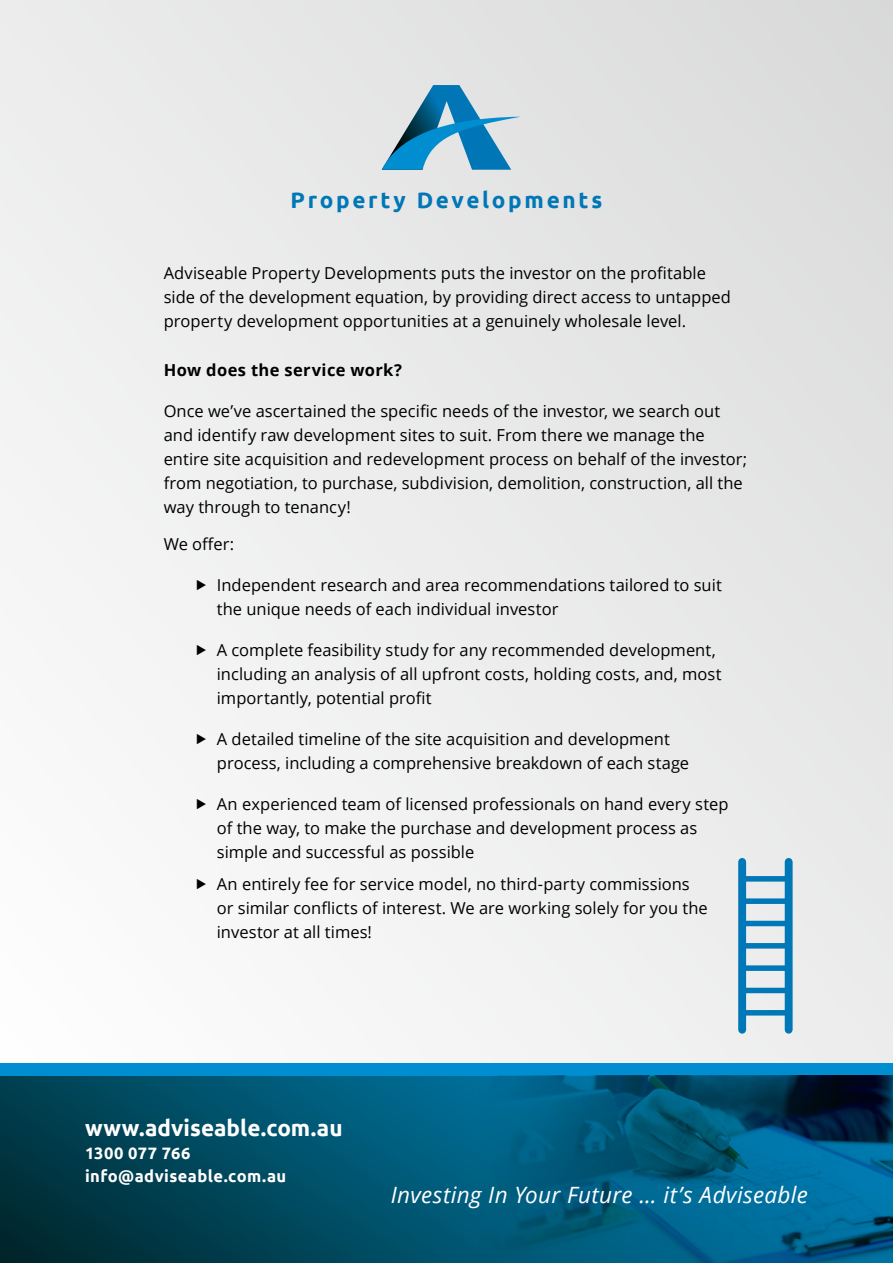
<style>
.page{position:relative;width:893px;height:1263px;background:#fff}
.page>*{position:absolute;margin:0;border:0;box-sizing:border-box;transform-origin:0 0}
.t1{font:italic 22.5px "Open Sans";letter-spacing:.015em;color:#fff}
.t2{font:700 22.5px "Ubuntu";color:#fff}
.t3{font:700 22.5px "Ubuntu";letter-spacing:.12em;color:#0077b7}
.t4{font:16.5px/24px "Open Sans";color:#000}
.t5{font:700 16.5px/23.1px "Ubuntu";letter-spacing:.025em;color:#fff}
.t6{font:700 16.5px "Open Sans";letter-spacing:.02em;color:#000}
</style>
<div class="page">
<svg style="left:0;top:1076px;width:476px;height:187px;background:#004a60"></svg>
<div style="left:0;top:0;width:893px;height:1063px;background:linear-gradient(to right,#f5f6f6,#e2e2e3)"></div>
<div style="left:0;top:1063px;width:893px;height:13px;background:#008ed1"></div>
<svg style="left:382px;top:85px;width:139px;height:85px;background:#7cb1cc"></svg>
<img style="left:476px;top:1076px;width:417px;height:187px">
<div style="left:741px;top:988px;width:48px;height:5px;background:#0077b7"></div>
<div style="left:741px;top:1010px;width:48px;height:5px;background:#0077b7"></div>
<div style="left:741px;top:876px;width:48px;height:5px;background:#0077b7"></div>
<div style="left:741px;top:898px;width:48px;height:6px;background:#0077b7"></div>
<div style="left:741px;top:921px;width:48px;height:5px;background:#0077b7"></div>
<div style="left:741px;top:943px;width:48px;height:5px;background:#0077b7"></div>
<div style="left:741px;top:965px;width:48px;height:6px;background:#0077b7"></div>
<div style="left:738px;top:862px;width:8px;height:168px;background:#0077b7"></div>
<div style="left:785px;top:862px;width:8px;height:168px;background:#0077b7"></div>
<svg style="left:197px;top:579px;width:9px;height:11px"></svg>
<svg style="left:197px;top:644px;width:9px;height:11px"></svg>
<svg style="left:197px;top:733px;width:9px;height:11px"></svg>
<svg style="left:197px;top:798px;width:9px;height:11px"></svg>
<svg style="left:197px;top:879px;width:9px;height:10px"></svg>
<h1 class="t3" style="left:291px;top:187px;width:313px">Property Developments</h1>
<p class="t4" style="left:164px;top:261px;width:569px">Adviseable Property Developments puts the investor on the profitable side of the development equation, by providing direct access to untapped property development opportunities at a genuinely wholesale level.</p>
<p class="t6" style="left:164px;top:358px;width:240px">How does the service work?</p>
<p class="t4" style="left:164px;top:398px;width:585px">Once we’ve ascertained the specific needs of the investor, we search out and identify raw development sites to suit. From there we manage the entire site acquisition and redevelopment process on behalf of the investor; from negotiation, to purchase, subdivision, demolition, construction, all the way through to tenancy!</p>
<p class="t4" style="left:164px;top:531px;width:72px">We offer:</p>
<p class="t4" style="left:217px;top:572px;width:506px">Independent research and area recommendations tailored to suit the unique needs of each individual investor</p>
<p class="t4" style="left:217px;top:637px;width:506px">A complete feasibility study for any recommended development, including an analysis of all upfront costs, holding costs, and, most importantly, potential profit</p>
<p class="t4" style="left:217px;top:726px;width:474px">A detailed timeline of the site acquisition and development process, including a comprehensive breakdown of each stage</p>
<p class="t4" style="left:217px;top:791px;width:513px">An experienced team of licensed professionals on hand every step of the way, to make the purchase and development process as simple and successful as possible</p>
<p class="t4" style="left:217px;top:872px;width:493px">An entirely fee for service model, no third-party commissions or similar conflicts of interest. We are working solely for you the investor at all times!</p>
<h1 class="t2" style="left:85px;top:1115px;width:259px">www.adviseable.com.au</h1>
<p class="t5" style="left:85px;top:1141px;width:203px">1300 077 766 info@adviseable.com.au</p>
<h1 class="t1" style="left:391px;top:1179px;width:419px">Investing In Your Future … it’s Adviseable</h1>
</div>
